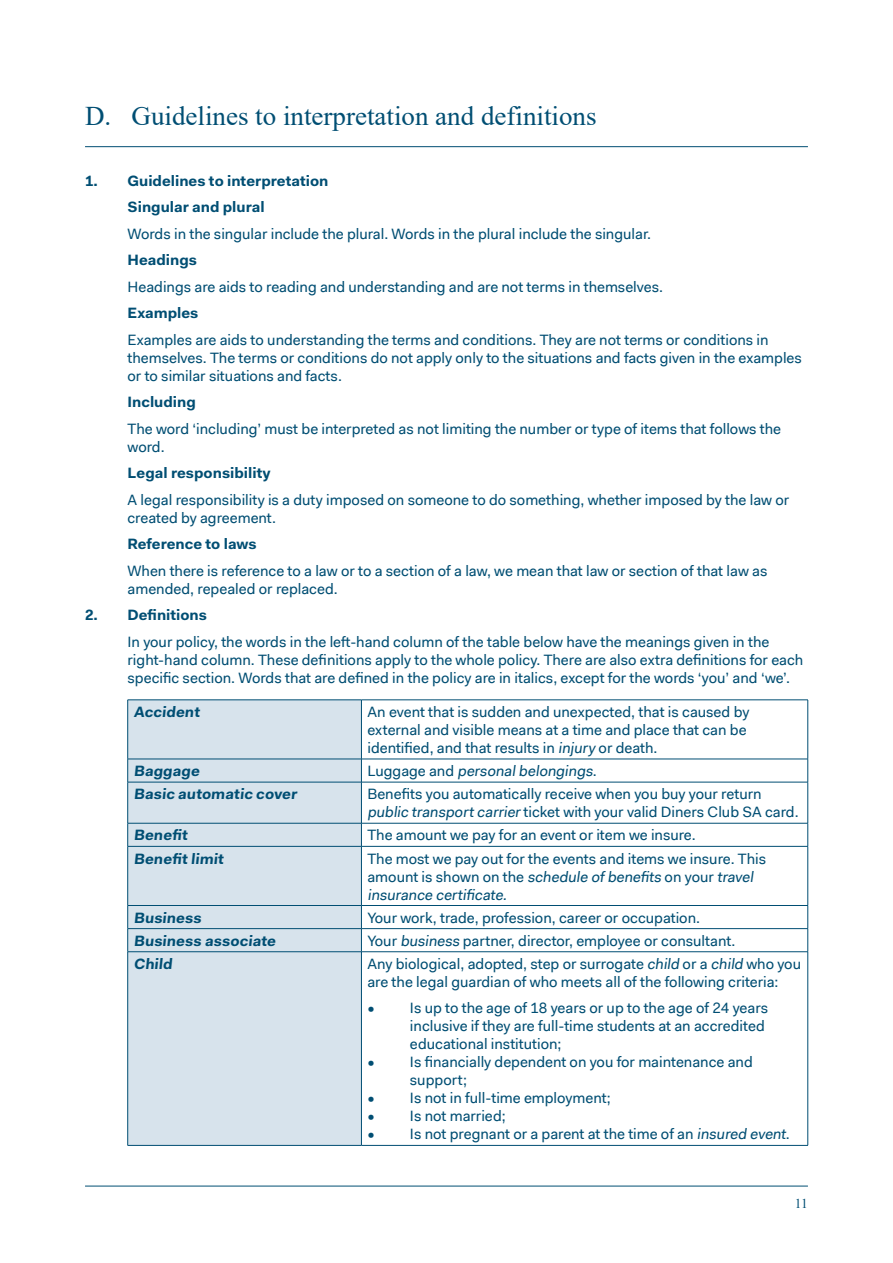
<style>
.page{position:relative;width:893px;height:1263px;background:#fff}
.page>*{position:absolute;margin:0;border:0;box-sizing:border-box;transform-origin:0 0}
.t1{font:27px "Times New Roman";color:#004e73}
.t2{font:15px/18px "Fakt Pro";color:#004e73}
.t3{font:700 15px/26.5px "Fakt Pro";color:#004e73}
.t4{font:13.5px "Times New Roman";color:#004e73}
</style>
<div class="page">
<hr style="left:85px;top:1186px;width:723px;height:1px;background:#004e73">
<hr style="left:85px;top:146px;width:723px;height:1px;background:#004e73">
<div style="left:128px;top:700px;width:233px;height:445px;background:#d7e3ec"></div>
<hr style="left:128px;top:759px;width:233px;height:1px;background:#004e73">
<hr style="left:361px;top:759px;width:447px;height:1px;background:#004e73">
<hr style="left:128px;top:782px;width:233px;height:1px;background:#004e73">
<hr style="left:361px;top:782px;width:447px;height:1px;background:#004e73">
<hr style="left:128px;top:823px;width:233px;height:1px;background:#004e73">
<hr style="left:361px;top:823px;width:447px;height:1px;background:#004e73">
<hr style="left:128px;top:846px;width:233px;height:1px;background:#004e73">
<hr style="left:361px;top:846px;width:447px;height:1px;background:#004e73">
<hr style="left:128px;top:905px;width:233px;height:1px;background:#004e73">
<hr style="left:361px;top:905px;width:447px;height:1px;background:#004e73">
<hr style="left:128px;top:928px;width:233px;height:1px;background:#004e73">
<hr style="left:361px;top:928px;width:447px;height:1px;background:#004e73">
<hr style="left:361px;top:699px;width:447px;height:1px;background:#004e73">
<hr style="left:807px;top:700px;width:1px;height:59px;background:#004e73">
<svg style="left:807px;top:759px;width:1px;height:23px"></svg>
<hr style="left:807px;top:782px;width:1px;height:41px;background:#004e73">
<svg style="left:807px;top:823px;width:1px;height:23px"></svg>
<hr style="left:807px;top:846px;width:1px;height:59px;background:#004e73">
<svg style="left:807px;top:906px;width:1px;height:45px"></svg>
<hr style="left:128px;top:699px;width:233px;height:1px;background:#004e73">
<hr style="left:127px;top:700px;width:1px;height:59px;background:#004e73">
<hr style="left:361px;top:700px;width:1px;height:59px;background:#004e73">
<svg style="left:127px;top:759px;width:1px;height:23px"></svg>
<svg style="left:361px;top:759px;width:1px;height:23px"></svg>
<hr style="left:127px;top:782px;width:1px;height:41px;background:#004e73">
<hr style="left:361px;top:782px;width:1px;height:41px;background:#004e73">
<svg style="left:127px;top:823px;width:1px;height:23px"></svg>
<svg style="left:361px;top:823px;width:1px;height:23px"></svg>
<hr style="left:127px;top:846px;width:1px;height:59px;background:#004e73">
<hr style="left:361px;top:846px;width:1px;height:59px;background:#004e73">
<svg style="left:127px;top:906px;width:1px;height:45px"></svg>
<svg style="left:361px;top:906px;width:1px;height:45px"></svg>
<hr style="left:128px;top:951px;width:233px;height:1px;background:#004e73">
<hr style="left:127px;top:952px;width:1px;height:193px;background:#004e73">
<hr style="left:128px;top:1145px;width:233px;height:1px;background:#004e73">
<hr style="left:361px;top:951px;width:447px;height:1px;background:#004e73">
<hr style="left:361px;top:952px;width:1px;height:193px;background:#004e73">
<hr style="left:807px;top:952px;width:1px;height:193px;background:#004e73">
<hr style="left:361px;top:1145px;width:447px;height:1px;background:#004e73">
<h1 class="t1" style="left:85px;top:97px;width:513px">D. Guidelines to interpretation and definitions</h1>
<p class="t3" style="left:128px;top:167px;width:202px;text-indent:-43px">1. Guidelines to interpretation<br>Singular and plural</p>
<p class="t2" style="left:128px;top:224px;width:525px">Words in the singular include the plural. Words in the plural include the singular.</p>
<p class="t3" style="left:128px;top:247px;width:71px">Headings</p>
<p class="t2" style="left:128px;top:277px;width:537px">Headings are aids to reading and understanding and are not terms in themselves.</p>
<p class="t3" style="left:128px;top:300px;width:72px">Examples</p>
<p class="t2" style="left:128px;top:330px;width:676px">Examples are aids to understanding the terms and conditions. They are not terms or conditions in themselves. The terms or conditions do not apply only to the situations and facts given in the examples or to similar situations and facts.</p>
<p class="t3" style="left:128px;top:389px;width:70px">Including</p>
<p class="t2" style="left:128px;top:419px;width:655px">The word ‘including’ must be interpreted as not limiting the number or type of items that follows the word.</p>
<p class="t3" style="left:128px;top:460px;width:145px">Legal responsibility</p>
<p class="t2" style="left:128px;top:490px;width:663px">A legal responsibility is a duty imposed on someone to do something, whether imposed by the law or created by agreement.</p>
<p class="t3" style="left:128px;top:531px;width:130px">Reference to laws</p>
<p class="t2" style="left:128px;top:561px;width:641px">When there is reference to a law or to a section of a law, we mean that law or section of that law as amended, repealed or replaced.</p>
<p class="t3" style="left:85px;top:602px;width:123px">2. Definitions</p>
<p class="t2" style="left:128px;top:632px;width:677px">In your policy, the words in the left-hand column of the table below have the meanings given in the right-hand column. These definitions apply to the whole policy. There are also extra definitions for each specific section. Words that are defined in the policy are in italics, except for the words ‘you’ and ‘we’.</p>
<p class="t3" style="left:134px;top:698px;width:70px">Accident</p>
<p class="t2" style="left:367px;top:703px;width:383px">An event that is sudden and unexpected, that is caused by external and visible means at a time and place that can be identified, and that results in injury or death.</p>
<p class="t3" style="left:134px;top:758px;width:70px">Baggage</p>
<p class="t2" style="left:367px;top:762px;width:231px">L u g g a g e a n d personalbelongings.</p>
<p class="t3" style="left:134px;top:781px;width:167px">Basic automatic cover</p>
<p class="t2" style="left:367px;top:785px;width:433px">Benefits you automatically receive when you buy your return public transportcarrier ticket with your valid Diners Club SA card.</p>
<p class="t3" style="left:134px;top:822px;width:57px">Benefit</p>
<p class="t2" style="left:367px;top:826px;width:330px">The amount we pay for an event or item we insure.</p>
<p class="t3" style="left:134px;top:845px;width:93px">Benefit limit</p>
<p class="t2" style="left:367px;top:849px;width:400px">The most we pay out for the events and items we insure. This a m o u nt i s s h ow n o n t h e schedule of benefits o n yo u r travel insurance certificate.</p>
<p class="t3" style="left:134px;top:904px;width:71px">Business</p>
<p class="t2" style="left:367px;top:908px;width:334px">Your work, trade, profession, career or occupation.</p>
<p class="t3" style="left:134px;top:927px;width:146px">Business associate</p>
<p class="t2" style="left:367px;top:931px;width:370px">Your business partner, director, employee or consultant.</p>
<p class="t3" style="left:134px;top:950px;width:42px">Child</p>
<p class="t2" style="left:367px;top:955px;width:435px">Any biological, adopted, step or surrogate child or a child who you are the legal guardian of who meets all of the following criteria:</p>
<p class="t2" style="left:410px;top:999px;width:360px;text-indent:-43px">• Is up to the age of 18 years or up to the age of 24 years inclusive if they are full-time students at an accredited educational institution;</p>
<p class="t2" style="left:410px;top:1053px;width:344px;text-indent:-43px">• Is financially dependent on you for maintenance and support;</p>
<p class="t2" style="left:367px;top:1089px;width:245px">• Is not in full-time employment;</p>
<p class="t2" style="left:367px;top:1107px;width:140px">• Is not married;</p>
<p class="t2" style="left:367px;top:1125px;width:424px">• Is not pregnant or a parent at the time of an insured event.</p>
<p class="t4" style="left:795px;top:1194px;width:15px">11</p>
</div>
